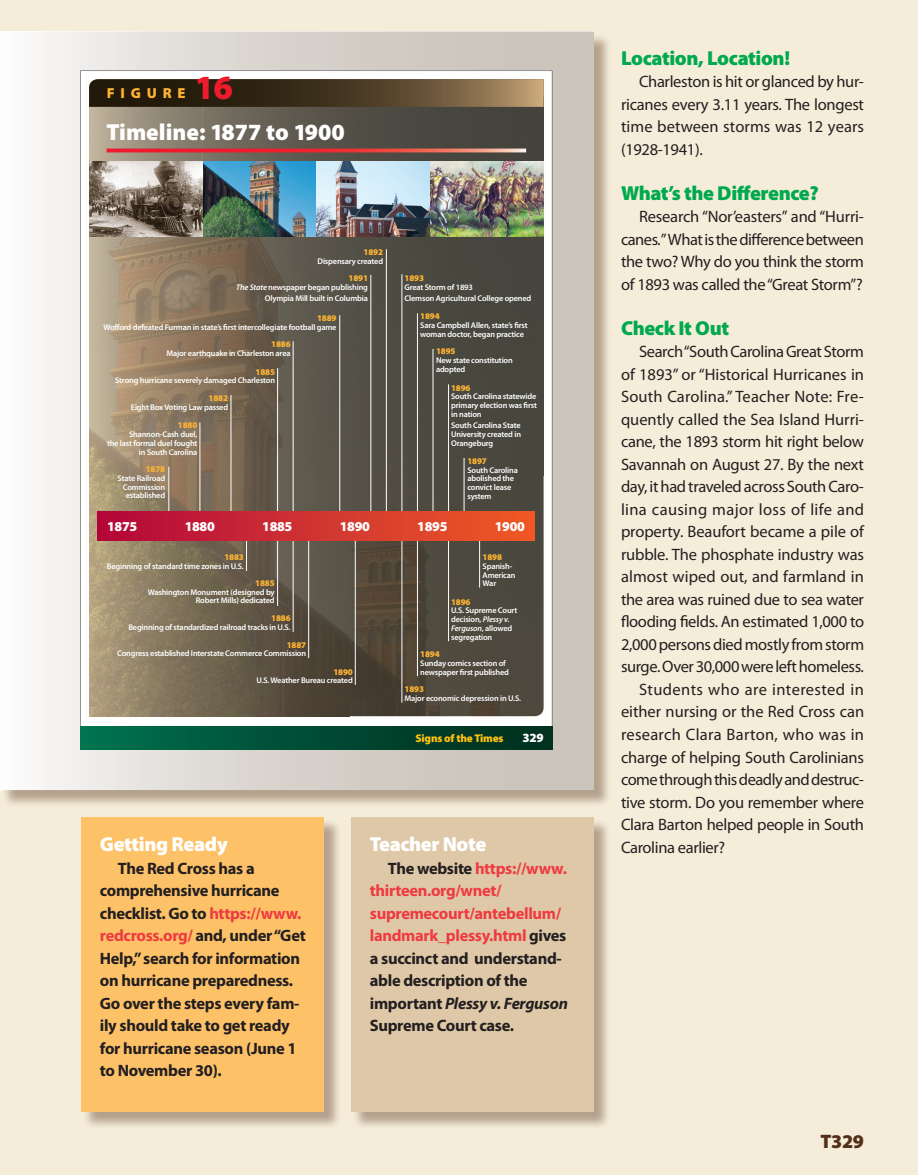
<style>
.page{position:relative;width:918px;height:1175px;background:#fff}
.page>*{position:absolute;margin:0;border:0;box-sizing:border-box;transform-origin:0 0}
.t1{font:900 34.05px "Myriad Pro";color:#ee1b2d}
.t2{font:900 23.25px "Myriad Pro";color:#fff}
.B{font:900 20.25px "Myriad Pro";letter-spacing:-.02em;color:#00a94e}
.D{font:900 20.25px "Myriad Pro";letter-spacing:-.02em;color:#fff}
.t3{font:900 19.5px "Myriad Pro";color:#532f18}
.Body_Text{font:16.5px/22.5px "Myriad Pro";letter-spacing:-.02em;color:#231f20;text-align:justify}
.Body_San_Serif{font:700 16.5px/22.5px "Myriad Pro";letter-spacing:-.02em;color:#231f20}
.t4{font:900 14.55px "Myriad Pro";letter-spacing:.4em;color:#fcb333}
.t5{font:900 13.65px "Myriad Pro";letter-spacing:-.02em;color:#fff}
.t6{font:900 12.6px "Myriad Pro";color:#fff}
.t7{font:900 11.1px "Myriad Pro";letter-spacing:-.02em;color:#fdc011}
.t8{font:900 8.7px "Myriad Pro";letter-spacing:-.02em;color:#fcb333}
.t9{font:600 8.25px/8.7px "Myriad Pro";letter-spacing:-.02em;color:#fff}
.s1{font-style:italic}
.s2{color:#ee3a41}
</style>
<div class="page">
<div style="left:0;top:0;width:918px;height:1174px;background:#f5edda"></div>
<div style="left:1px;top:33px;width:611px;height:775px;background:#532f18;opacity:.4"></div>
<hr style="left:0;top:32px;width:2px;height:758px;background:#fefefe">
<svg style="left:2px;top:32px;width:592px;height:758px;background:#e3e0dc"></svg>
<svg style="left:80px;top:71px;width:472px;height:655px;background:#f7f7f7"></svg>
<div style="left:80px;top:726px;width:472px;height:24px;background:linear-gradient(to right,#00704e,#002c1b)"></div>
<img style="left:89px;top:107px;width:455px;height:609px">
<svg style="left:107px;top:148px;width:419px;height:4px;background:#dc484a"></svg>
<svg style="left:89px;top:79px;width:455px;height:28px;background:#4f3f28"></svg>
<img style="left:430px;top:161px;width:114px;height:76px">
<img style="left:203px;top:161px;width:113px;height:76px">
<svg style="left:89px;top:161px;width:114px;height:76px;background:#92877c"></svg>
<img style="left:316px;top:161px;width:114px;height:76px">
<hr style="left:168px;top:466px;width:1px;height:52px;background:#fff">
<hr style="left:246px;top:537px;width:1px;height:34px;background:#fff">
<hr style="left:277px;top:537px;width:1px;height:69px;background:#fff">
<hr style="left:293px;top:537px;width:1px;height:95px;background:#fff">
<hr style="left:308px;top:537px;width:1px;height:121px;background:#fff">
<hr style="left:355px;top:537px;width:1px;height:148px;background:#fff">
<hr style="left:401px;top:536px;width:1px;height:166px;background:#fff">
<hr style="left:417px;top:537px;width:1px;height:139px;background:#fff">
<hr style="left:448px;top:537px;width:1px;height:104px;background:#fff">
<hr style="left:479px;top:537px;width:1px;height:50px;background:#fff">
<hr style="left:199px;top:422px;width:1px;height:96px;background:#fff">
<hr style="left:230px;top:395px;width:1px;height:123px;background:#fff">
<hr style="left:277px;top:368px;width:1px;height:150px;background:#fff">
<hr style="left:293px;top:341px;width:1px;height:177px;background:#fff">
<hr style="left:339px;top:315px;width:1px;height:203px;background:#fff">
<hr style="left:370px;top:275px;width:1px;height:243px;background:#fff">
<hr style="left:386px;top:249px;width:1px;height:269px;background:#fff">
<hr style="left:401px;top:274px;width:1px;height:244px;background:#fff">
<hr style="left:417px;top:313px;width:1px;height:205px;background:#fff">
<hr style="left:433px;top:349px;width:1px;height:169px;background:#fff">
<hr style="left:448px;top:384px;width:1px;height:134px;background:#fff">
<hr style="left:464px;top:458px;width:1px;height:60px;background:#fff">
<div style="left:98px;top:512px;width:436px;height:29px;background:linear-gradient(to right,#b2083b,#ee5b26)"></div>
<div style="left:82px;top:818px;width:260px;height:311px;background:#532f18;opacity:.4"></div>
<div style="left:81px;top:817px;width:243px;height:295px;background:#fdc268"></div>
<div style="left:352px;top:818px;width:260px;height:311px;background:#532f18;opacity:.4"></div>
<div style="left:351px;top:817px;width:243px;height:295px;background:#dfc8a7"></div>
<p class="t4" style="left:107px;top:83px;width:80px">FIGURE</p>
<p class="t1" style="left:195px;top:65px;width:40px">16</p>
<p class="t2" style="left:107px;top:116px;width:240px">Timeline: 1877 to 1900</p>
<p class="t8" style="left:364px;top:246px;width:21px">1892</p>
<p class="t9" style="left:318px;top:257px;width:67px">Dispensary created</p>
<p class="t8" style="left:349px;top:272px;width:21px">1891</p>
<p class="t9" style="left:236px;top:281px;width:133px;line-height:11.7px;text-align:right"><span class="s1">The State</span> newspaper began publishing<br>Olympia Mill built in Columbia</p>
<p class="t8" style="left:317px;top:312px;width:21px">1889</p>
<p class="t9" style="left:103px;top:322px;width:235px">Wofford defeated Furman in state’s first intercollegiate football game</p>
<p class="t8" style="left:271px;top:338px;width:21px">1886</p>
<p class="t9" style="left:166px;top:349px;width:126px">Major earthquake in Charleston area</p>
<p class="t8" style="left:256px;top:366px;width:21px">1885</p>
<p class="t9" style="left:115px;top:376px;width:161px">Strong hurricane severely damaged Charleston</p>
<p class="t8" style="left:209px;top:392px;width:21px">1882</p>
<p class="t9" style="left:131px;top:402px;width:99px">Eight Box Voting Law passed</p>
<p class="t8" style="left:178px;top:419px;width:21px">1880</p>
<p class="t9" style="left:107px;top:430px;width:92px;text-align:right">Shannon-Cash duel,<br>the last formal duel fought in South Carolina</p>
<p class="t8" style="left:146px;top:463px;width:21px">1878</p>
<p class="t9" style="left:118px;top:473px;width:49px;text-align:right">State Railroad<br>Commission established</p>
<p class="t8" style="left:405px;top:272px;width:21px">1893</p>
<p class="t9" style="left:405px;top:281px;width:128px;line-height:11.7px">Great Storm of 1893<br>Clemson Agricultural College opened</p>
<p class="t8" style="left:420px;top:310px;width:21px">1894</p>
<p class="t9" style="left:420px;top:320px;width:109px">Sara Campbell Allen, state’s first woman doctor, began practice</p>
<p class="t8" style="left:436px;top:345px;width:21px">1895</p>
<p class="t9" style="left:436px;top:356px;width:78px">New state constitution adopted</p>
<p class="t8" style="left:451px;top:382px;width:21px">1896</p>
<p class="t9" style="left:451px;top:392px;width:87px;text-align:justify">South Carolina statewide primary election was first in nation</p>
<p class="t9" style="left:451px;top:421px;width:71px;text-align:justify">South Carolina State University created in Orangeburg</p>
<p class="t8" style="left:467px;top:455px;width:21px">1897</p>
<p class="t9" style="left:467px;top:465px;width:52px">South Carolina abolished the convict lease system</p>
<p class="t5" style="left:107px;top:518px;width:32px">1875</p>
<p class="t5" style="left:185px;top:518px;width:32px">1880</p>
<p class="t5" style="left:262px;top:518px;width:32px">1885</p>
<p class="t5" style="left:340px;top:518px;width:32px">1890</p>
<p class="t5" style="left:417px;top:518px;width:32px">1895</p>
<p class="t5" style="left:495px;top:518px;width:32px">1900</p>
<p class="t8" style="left:224px;top:551px;width:21px">1883</p>
<p class="t9" style="left:107px;top:561px;width:138px">Beginning of standard time zones in U.S.</p>
<p class="t8" style="left:483px;top:551px;width:21px">1898</p>
<p class="t9" style="left:483px;top:561px;width:34px">Spanish-<br>American<br>War</p>
<p class="t8" style="left:255px;top:577px;width:21px">1885</p>
<p class="t9" style="left:148px;top:587px;width:129px;text-align:right">Washington Monument (designed by<br>Robert Mills) dedicated</p>
<p class="t8" style="left:271px;top:612px;width:21px">1886</p>
<p class="t9" style="left:128px;top:622px;width:164px">Beginning of standardized railroad tracks in U.S.</p>
<p class="t8" style="left:287px;top:639px;width:21px">1887</p>
<p class="t9" style="left:117px;top:649px;width:190px">Congress established Interstate Commerce Commission</p>
<p class="t8" style="left:451px;top:596px;width:21px">1896</p>
<p class="t9" style="left:451px;top:606px;width:68px">U.S. Supreme Court decision, <span class="s1">Plessy v.<br>Ferguson</span>, allowed segregation</p>
<p class="t8" style="left:420px;top:648px;width:21px">1894</p>
<p class="t9" style="left:420px;top:658px;width:87px">Sunday comics section of</p>
<p class="t8" style="left:333px;top:666px;width:21px">1890</p>
<p class="t9" style="left:420px;top:667px;width:90px">newspaper first published</p>
<p class="t9" style="left:257px;top:676px;width:98px">U.S. Weather Bureau created</p>
<p class="t8" style="left:405px;top:683px;width:21px">1893</p>
<p class="t9" style="left:405px;top:693px;width:118px">Major economic depression in U.S.</p>
<p class="t7" style="left:416px;top:730px;width:90px">Signs of the Times</p>
<p class="t6" style="left:522px;top:729px;width:23px">329</p>
<p class="B" style="left:621px;top:44px;width:171px">Location, Location!</p>
<p class="Body_Text" style="left:621px;top:70px;width:245px;text-indent:18px">Charleston is hit or glanced by hur&shy;ricanes every 3.11 years. The longest time between storms was 12 years (1928-1941).</p>
<p class="B" style="left:621px;top:179px;width:199px">What’s the Difference?</p>
<p class="Body_Text" style="left:621px;top:205px;width:245px;text-indent:18px">Research “Nor’easters” and “Hurri&shy;canes<span class="s1">.</span>”What is the difference between the two? Why do you think the storm of 1893 was called the “Great Storm”?</p>
<p class="B" style="left:621px;top:314px;width:110px">Check It Out</p>
<p class="Body_Text" style="left:621px;top:340px;width:245px;text-indent:18px">Search “South Carolina Great Storm of 1893” or “Historical Hurricanes in South Carolina.” Teacher Note: Fre&shy;quently called the Sea Island Hurri&shy;cane, the 1893 storm hit right below Savannah on August 27. By the next day, it had traveled across South Caro&shy;lina causing major loss of life and property. Beaufort became a pile of rubble. The phosphate industry was almost wiped out, and farmland in the area was ruined due to sea water flooding fields. An estimated 1,000 to 2,000 persons died mostly from storm surge. Over 30,000 were left homeless.</p>
<p class="Body_Text" style="left:621px;top:678px;width:245px;text-indent:18px">Students who are interested in either nursing or the Red Cross can research Clara Barton, who was in charge of helping South Carolinians come through this deadly and destruc&shy;tive storm. Do you remember where Clara Barton helped people in South</p>
<p class="D" style="left:100px;top:830px;width:129px">Getting Ready</p>
<p class="Body_Text" style="left:621px;top:835px;width:106px">Carolina earlier?</p>
<p class="Body_San_Serif" style="left:100px;top:856px;width:207px;text-indent:18px">The Red Cross has a comprehensive hurricane checklist. Go to <span class="s2">https://www. redcross.org/</span> and, under “Get<br>Help,” search for information on hurricane preparedness.<br>Go over the steps every fam&shy;ily should take to get ready for hurricane season (June 1 to November 30).</p>
<p class="D" style="left:370px;top:830px;width:118px">Teacher Note</p>
<p class="Body_San_Serif" style="left:370px;top:856px;width:200px;text-indent:18px">The website <span class="s2">https://www. thirteen.org/wnet/ supremecourt/antebellum/ landmark_plessy.html</span> gives a succinct and understand&shy;able description of the important <span class="s1">Plessy v. Ferguson<br></span>Supreme Court case.</p>
<h3 class="t3" style="left:821px;top:1128px;width:45px">T329</h3>
</div>
